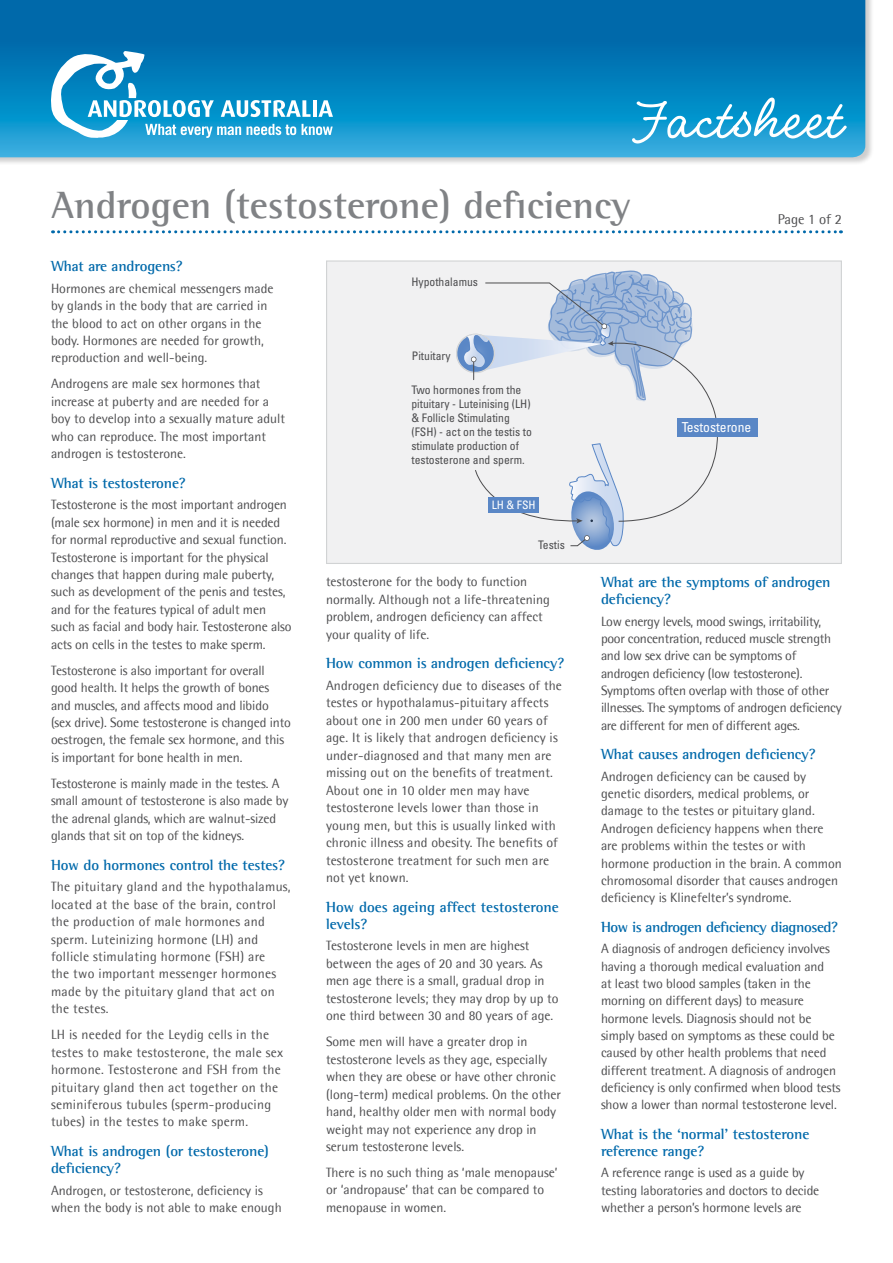
<style>
.page{position:relative;width:893px;height:1263px;background:#fff}
.page>*{position:absolute;margin:0;border:0;box-sizing:border-box;transform-origin:0 0}
.t1{font:62.7px "Casual Cursive Medium KA";color:#fff}
.Topic_Grey{font:700 39px "Rotis Semi Serif";color:#808285}
.HD02{font:700 15px/16.8px "Rotis Semi Serif";letter-spacing:-.01em;color:#0069aa}
.HD02-2{font:700 15px "Rotis Semi Serif";letter-spacing:-.03em;color:#0069aa}
.Page_Numbers{font:14.25px "Rotis Semi Sans";color:#4d4d4f}
.t2{font:condensed 13.8px "Univers";color:#fff}
.Body_Copy{font:13.5px/17.4px "Rotis Semi Sans";color:#4d4d4f}
.Body_Copy-2{font:13.5px/17.4px "Rotis Semi Sans";letter-spacing:.02em;color:#4d4d4f}
.Body_Copy-3{font:13.5px/17.4px "Rotis Semi Sans";letter-spacing:-.02em;color:#4d4d4f}
.t3{font:condensed 11.7px/14.1px "Univers";color:#4d4d4f}
.t4{font:condensed 11.7px "Univers";color:#fff}
</style>
<div class="page">
<div style="left:0;top:0;width:874px;height:166px;background:#000;opacity:.2"></div>
<svg style="left:0;top:0;width:865px;height:157px;background:#0a80bc"></svg>
<svg style="left:51px;top:51px;width:282px;height:87px"></svg>
<svg style="left:53px;top:230px;width:788px;height:3px"></svg>
<div style="left:327px;top:261px;width:514px;height:302px;background:#f1f1f2"></div>
<div style="left:677px;top:418px;width:81px;height:19px;background:#5a87c6"></div>
<svg style="left:456px;top:270px;width:262px;height:280px"></svg>
<div style="left:326px;top:260px;width:516px;height:304px;border:1px solid #d1d3d4"></div>
<h1 class="t1" style="left:635px;top:88px;width:206px">Factsheet</h1>
<p class="Topic_Grey" style="left:51px;top:181px;width:582px">Androgen (testosterone) deficiency</p>
<p class="Page_Numbers" style="left:778px;top:210px;width:66px">Page 1 of 2</p>
<p class="HD02" style="left:51px;top:257px;width:133px">What are androgens?</p>
<p class="Body_Copy" style="left:51px;top:279px;width:224px">Hormones are chemical messengers made by glands in the body that are carried in the blood to act on other organs in the body. Hormones are needed for growth, reproduction and well-being.</p>
<p class="Body_Copy" style="left:51px;top:375px;width:236px">Androgens are male sex hormones that increase at puberty and are needed for a boy to develop into a sexually mature adult who can reproduce. The most important androgen is testosterone.</p>
<p class="HD02" style="left:51px;top:474px;width:136px">What is testosterone?</p>
<p class="Body_Copy" style="left:51px;top:496px;width:242px">Testosterone is the most important androgen (male sex hormone) in men and it is needed for normal reproductive and sexual function.<br>Testosterone is important for the physical changes that happen during male puberty, such as development of the penis and testes, and for the features typical of adult men such as facial and body hair. Testosterone also acts on cells in the testes to make sperm.</p>
<p class="Body_Copy" style="left:51px;top:661px;width:241px">Testosterone is also important for overall good health. It helps the growth of bones and muscles, and affects mood and libido (sex drive). Some testosterone is changed into oestrogen, the female sex hormone, and this is important for bone health in men.</p>
<p class="Body_Copy" style="left:51px;top:774px;width:239px">Testosterone is mainly made in the testes. A small amount of testosterone is also made by the adrenal glands, which are walnut-sized glands that sit on top of the kidneys.</p>
<p class="HD02" style="left:51px;top:856px;width:236px">How do hormones control the testes?</p>
<p class="Body_Copy-2" style="left:51px;top:878px;width:241px">The pituitary gland and the hypothalamus, located at the base of the brain, control the production of male hormones and sperm. Luteinizing hormone (LH) and follicle stimulating hormone (FSH) are<br>the two important messenger hormones made by the pituitary gland that act on the testes.</p>
<p class="Body_Copy-2" style="left:51px;top:1026px;width:234px">LH is needed for the Leydig cells in the testes to make testosterone, the male sex hormone. Testosterone and FSH from the pituitary gland then act together on the seminiferous tubules (sperm-producing tubes) in the testes to make sperm.</p>
<p class="HD02" style="left:51px;top:1142px;width:219px">What is androgen (or testosterone) deficiency?</p>
<p class="Body_Copy" style="left:51px;top:1181px;width:232px">Androgen, or testosterone, deficiency is when the body is not able to make enough</p>
<p class="t3" style="left:411px;top:275px;width:68px">Hypothalamus</p>
<p class="t3" style="left:412px;top:348px;width:40px">Pituitary</p>
<p class="t3" style="left:411px;top:382px;width:122px">Two hormones from the pituitary - Luteinising (LH) &amp; Follicle Stimulating (FSH) - act on the testis to stimulate production of testosterone and sperm.</p>
<p class="t4" style="left:492px;top:497px;width:46px">LH &amp; FSH</p>
<p class="t3" style="left:538px;top:537px;width:28px">Testis</p>
<p class="Body_Copy" style="left:326px;top:573px;width:225px">testosterone for the body to function normally. Although not a life-threatening problem, androgen deficiency can affect your quality of life.</p>
<p class="HD02" style="left:326px;top:655px;width:240px">How common is androgen deficiency?</p>
<p class="Body_Copy" style="left:326px;top:676px;width:237px">Androgen deficiency due to diseases of the testes or hypothalamus-pituitary affects about one in 200 men under 60 years of age. It is likely that androgen deficiency is under-diagnosed and that many men are missing out on the benefits of treatment.<br>About one in 10 older men may have testosterone levels lower than those in young men, but this is usually linked with chronic illness and obesity. The benefits of testosterone treatment for such men are not yet known.</p>
<p class="HD02" style="left:326px;top:898px;width:234px">How does ageing affect testosterone levels?</p>
<p class="Body_Copy" style="left:326px;top:937px;width:234px">Testosterone levels in men are highest between the ages of 20 and 30 years. As men age there is a small, gradual drop in testosterone levels; they may drop by up to one third between 30 and 80 years of age.</p>
<p class="Body_Copy" style="left:326px;top:1033px;width:236px">Some men will have a greater drop in testosterone levels as they age, especially when they are obese or have other chronic (long-term) medical problems. On the other hand, healthy older men with normal body weight may not experience any drop in serum testosterone levels.</p>
<p class="Body_Copy" style="left:326px;top:1163px;width:233px">There is no such thing as ‘male menopause’ or ‘andropause’ that can be compared to menopause in women.</p>
<p class="t2" style="left:682px;top:419px;width:71px">Testosterone</p>
<p class="HD02" style="left:601px;top:574px;width:231px">What are the symptoms of androgen deficiency?</p>
<p class="Body_Copy-3" style="left:601px;top:612px;width:242px">Low energy levels, mood swings, irritability, poor concentration, reduced muscle strength and low sex drive can be symptoms of androgen deficiency (low testosterone).<br>Symptoms often overlap with those of other illnesses. The symptoms of androgen deficiency are different for men of different ages.</p>
<p class="HD02" style="left:601px;top:746px;width:216px">What causes androgen deficiency?</p>
<p class="Body_Copy" style="left:601px;top:767px;width:242px">Androgen deficiency can be caused by genetic disorders, medical problems, or damage to the testes or pituitary gland.<br>Androgen deficiency happens when there are problems within the testes or with hormone production in the brain. A common chromosomal disorder that causes androgen deficiency is Klinefelter’s syndrome.</p>
<p class="HD02-2" style="left:601px;top:918px;width:239px">How is androgen deficiency diagnosed?</p>
<p class="Body_Copy" style="left:601px;top:940px;width:241px">A diagnosis of androgen deficiency involves having a thorough medical evaluation and<br>at least two blood samples (taken in the morning on different days) to measure hormone levels. Diagnosis should not be simply based on symptoms as these could be caused by other health problems that need different treatment. A diagnosis of androgen deficiency is only confirmed when blood tests show a lower than normal testosterone level.</p>
<p class="HD02" style="left:601px;top:1125px;width:210px">What is the ‘normal’ testosterone reference range?</p>
<p class="Body_Copy" style="left:601px;top:1164px;width:220px">A reference range is used as a guide by testing laboratories and doctors to decide whether a person’s hormone levels are</p>
</div>
